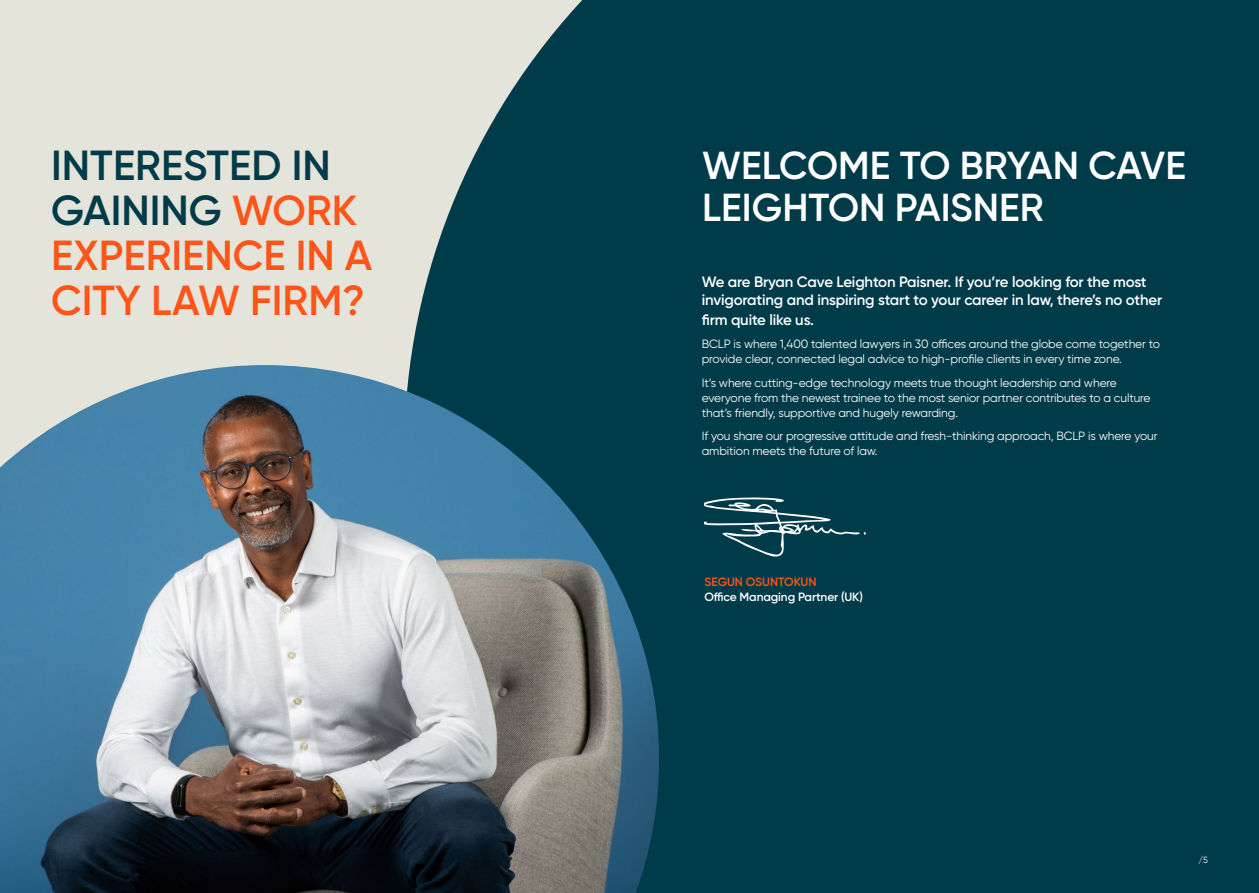
<style>
.page{position:relative;width:1259px;height:893px;background:#e5e4db}
.page>*{position:absolute;margin:0;border:0;box-sizing:border-box;transform-origin:0 0}
.t1{font:600 42px/45px "Gilroy";color:#ff5519}
.t2{font:600 39px/42px "Gilroy";color:#fff}
.t3{font:600 15px/18px "Gilroy";letter-spacing:-.01em;color:#fff}
.t4{font:12px/15px "Gilroy";letter-spacing:-.01em;color:#fff}
.t5{font:600 12px/15px "Gilroy";letter-spacing:-.01em;color:#fff}
.t6{font:9px "Gilroy";color:#fff}
.s1{color:#003b49}
.s2{color:#ff5519}
</style>
<div class="page">
<div style="left:410px;top:0;width:849px;height:893px;background:#003b49"></div>
<svg style="left:704px;top:497px;width:162px;height:60px;background:#245662"></svg>
<img style="left:0;top:365px;width:659px;height:528px">
<p class="t1" style="left:51px;top:143px;width:323px"><span class="s1">INTERESTED IN<br>GAINING</span> WORK<br>EXPERIENCE IN A<br>CITY LAW FIRM?</p>
<p class="t2" style="left:702px;top:144px;width:485px">WELCOME TO BRYAN CAVE<br>LEIGHTON PAISNER</p>
<p class="t3" style="left:702px;top:273px;width:462px">We are Bryan Cave Leighton Paisner. If you’re looking for the most invigorating and inspiring start to your career in law, there’s no other</p>
<p class="t3" style="left:702px;top:310px;width:114px">firm quite like us.</p>
<p class="t4" style="left:702px;top:336px;width:460px">BCLP is where 1,400 talented lawyers in 30 offices around the globe come together to provide clear, connected legal advice to high-profile clients in every time zone.</p>
<p class="t4" style="left:702px;top:375px;width:450px">It’s where cutting-edge technology meets true thought leadership and where everyone from the newest trainee to the most senior partner contributes to a culture that’s friendly, supportive and hugely rewarding.</p>
<p class="t4" style="left:702px;top:428px;width:457px">If you share our progressive attitude and fresh-thinking approach, BCLP is where your ambition meets the future of law.</p>
<p class="t5" style="left:704px;top:574px;width:160px"><span class="s2">SEGUN OSUNTOKUN<br></span>Office Managing Partner (UK)</p>
<p class="t6" style="left:1198px;top:854px;width:11px">/5</p>
</div>
